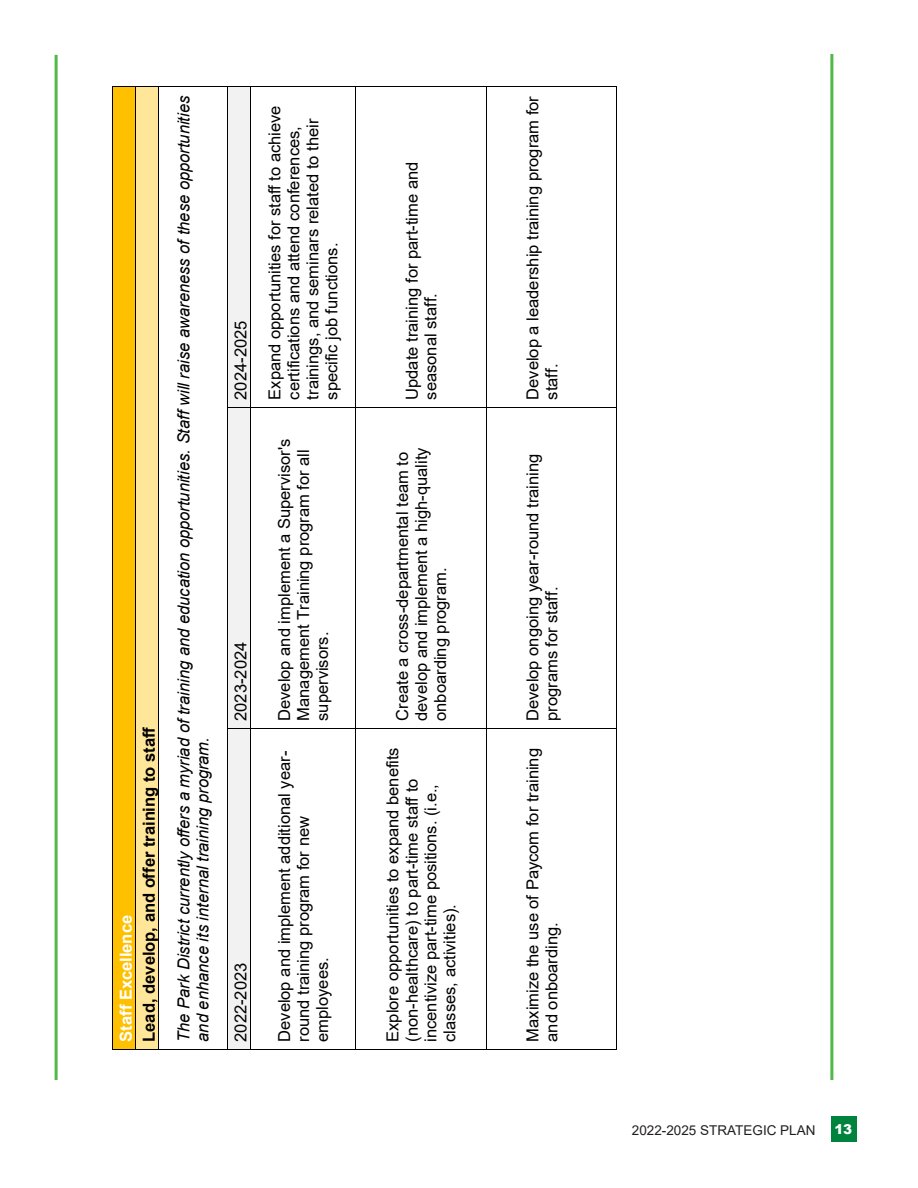
<style>
.page{position:relative;width:918px;height:1188px;background:#fff}
.page>*{position:absolute;margin:0;border:0;box-sizing:border-box;transform-origin:0 0}
.t1{font:16.5px/19px "Arial";color:#000}
.t2{font:italic 16.5px/18.9px "Arial";color:#000}
.t3{font:700 16.5px/23.2px "Arial";color:#000}
.Address__Acreage{font:13.5px "Arial";color:#231f20}
.t4{font:900 13.5px "Arial";color:#fff}
.s1{color:#fff}
</style>
<div class="page">
<div style="left:113px;top:87px;width:22px;height:963px;background:#ffc000"></div>
<hr style="left:112px;top:87px;width:1px;height:963px;background:#000">
<div style="left:136px;top:87px;width:22px;height:963px;background:#ffe699"></div>
<hr style="left:135px;top:87px;width:1px;height:963px;background:#000">
<hr style="left:158px;top:87px;width:1px;height:963px;background:#000">
<hr style="left:159px;top:1050px;width:68px;height:1px;background:#000">
<hr style="left:159px;top:87px;width:68px;height:1px;background:#000">
<div style="left:227px;top:729px;width:23px;height:321px;background:#f2f2f2"></div>
<div style="left:227px;top:408px;width:23px;height:321px;background:#f2f2f2"></div>
<div style="left:227px;top:87px;width:23px;height:321px;background:#f2f2f2"></div>
<hr style="left:227px;top:729px;width:1px;height:321px;background:#000">
<hr style="left:227px;top:408px;width:1px;height:321px;background:#000">
<hr style="left:227px;top:87px;width:1px;height:320px;background:#000">
<hr style="left:250px;top:729px;width:1px;height:321px;background:#000">
<hr style="left:250px;top:408px;width:1px;height:321px;background:#000">
<svg style="left:227px;top:407px;width:24px;height:1px"></svg>
<hr style="left:250px;top:87px;width:1px;height:320px;background:#000">
<hr style="left:251px;top:1050px;width:105px;height:1px;background:#000">
<hr style="left:251px;top:729px;width:105px;height:1px;background:#000">
<hr style="left:251px;top:407px;width:105px;height:1px;background:#000">
<hr style="left:251px;top:87px;width:105px;height:1px;background:#000">
<hr style="left:356px;top:729px;width:1px;height:321px;background:#000">
<hr style="left:356px;top:408px;width:1px;height:321px;background:#000">
<hr style="left:356px;top:87px;width:1px;height:320px;background:#000">
<hr style="left:356px;top:1050px;width:130px;height:1px;background:#000">
<hr style="left:356px;top:729px;width:130px;height:1px;background:#000">
<hr style="left:356px;top:407px;width:130px;height:1px;background:#000">
<hr style="left:356px;top:87px;width:130px;height:1px;background:#000">
<hr style="left:486px;top:729px;width:1px;height:321px;background:#000">
<hr style="left:486px;top:408px;width:1px;height:321px;background:#000">
<hr style="left:486px;top:87px;width:1px;height:320px;background:#000">
<hr style="left:487px;top:1050px;width:129px;height:1px;background:#000">
<hr style="left:487px;top:729px;width:129px;height:1px;background:#000">
<hr style="left:487px;top:407px;width:129px;height:1px;background:#000">
<hr style="left:487px;top:87px;width:129px;height:1px;background:#000">
<hr style="left:616px;top:729px;width:1px;height:320px;background:#000">
<hr style="left:616px;top:408px;width:1px;height:321px;background:#000">
<hr style="left:616px;top:87px;width:1px;height:320px;background:#000">
<div style="left:831px;top:1116px;width:26px;height:26px;background:#00843d"></div>
<hr style="left:55px;top:55px;width:3px;height:1025px;background:#51b948">
<hr style="left:830px;top:54px;width:3px;height:1026px;background:#51b948">
<p class="t3" style="left:114px;top:1042px;width:317px;rotate:-90deg"><span class="s1">Staff Excellence<br></span>Lead, develop, and offer training to staff</p>
<p class="t2" style="left:174px;top:1042px;width:947px;rotate:-90deg">The Park District currently offers a myriad of training and education opportunities. Staff will raise awareness of these opportunities and enhance its internal training program.</p>
<p class="t1" style="left:231px;top:400px;width:81px;rotate:-90deg">2024-2025</p>
<p class="t1" style="left:231px;top:721px;width:81px;rotate:-90deg">2023-2024</p>
<p class="t1" style="left:231px;top:1042px;width:81px;rotate:-90deg">2022-2023</p>
<p class="t1" style="left:265px;top:400px;width:296px;rotate:-90deg">Expand opportunities for staff to achieve certifications and attend conferences, trainings, and seminars related to their specific job functions.</p>
<p class="t1" style="left:275px;top:721px;width:284px;rotate:-90deg">Develop and implement a Supervisor's<br>Management Training program for all supervisors.</p>
<p class="t1" style="left:275px;top:1042px;width:292px;rotate:-90deg">Develop and implement additional year&shy;round training program for new employees.</p>
<p class="t1" style="left:402px;top:400px;width:239px;rotate:-90deg">Update training for part-time and seasonal staff.</p>
<p class="t1" style="left:393px;top:721px;width:275px;rotate:-90deg">Create a cross-departmental team to develop and implement a high-quality onboarding program.</p>
<p class="t1" style="left:383px;top:1042px;width:296px;rotate:-90deg">Explore opportunities to expand benefits (non-healthcare) to part-time staff to incentivize part-time positions. (i.e., classes, activities).</p>
<p class="t1" style="left:523px;top:400px;width:305px;rotate:-90deg">Develop a leadership training program for staff.</p>
<p class="t1" style="left:523px;top:721px;width:268px;rotate:-90deg">Develop ongoing year-round training programs for staff.</p>
<p class="t1" style="left:523px;top:1042px;width:295px;rotate:-90deg">Maximize the use of Paycom for training and onboarding.</p>
<p class="Address__Acreage" style="left:632px;top:1121px;width:185px">2022-2025 STRATEGIC PLAN</p>
<p class="t4" style="left:835px;top:1119px;width:19px">13</p>
</div>
